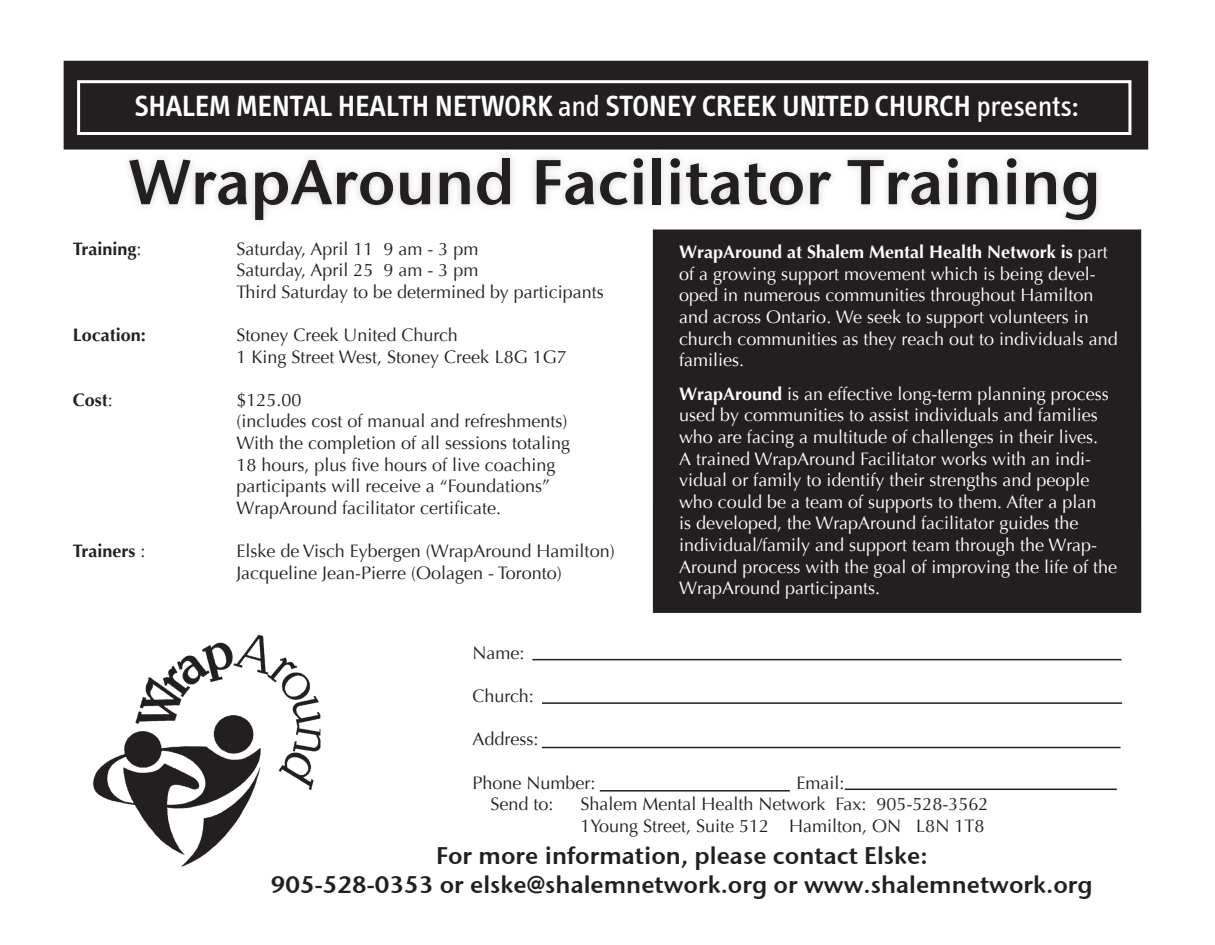
<style>
.page{position:relative;width:1215px;height:945px;background:#fff}
.page>*{position:absolute;margin:0;border:0;box-sizing:border-box;transform-origin:0 0}
.t1{font:63px "Stone Sans Sem ITCTT Semi";color:#231f20}
.t2{font:600 30px "Info";color:#fff}
.t3{font:24px "Stone Sans Sem ITCTT Semi";color:#231f20}
.t4{font:18px/21.6px "Optima";color:#fff}
.t5{font:18px/21.6px "Optima";color:#231f20}
.t6{font:700 18px "Optima";color:#231f20}
.s1{font-weight:400}
.s2{font-weight:700}
</style>
<div class="page">
<div style="left:654px;top:230px;width:487px;height:382px;background:#231f20"></div>
<div style="left:653px;top:230px;width:488px;height:383px;border:2px solid #231f20"></div>
<img style="left:93px;top:634px;width:228px;height:233px">
<div style="left:64px;top:62px;width:1084px;height:87px;background:#231f20"></div>
<div style="left:64px;top:61px;width:1084px;height:89px;border:2px solid #231f20"></div>
<div style="left:77px;top:80px;width:1054px;height:55px;border:3px solid #fff"></div>
<div style="left:122px;top:150px;width:982px;height:78px;background:#6c6d70;opacity:.3"></div>
<hr style="left:532px;top:659px;width:590px;height:1px;background:#231f20">
<hr style="left:542px;top:702px;width:580px;height:2px;background:#231f20">
<hr style="left:542px;top:747px;width:579px;height:1px;background:#231f20">
<hr style="left:845px;top:789px;width:272px;height:1px;background:#231f20">
<hr style="left:600px;top:790px;width:190px;height:2px;background:#231f20">
<p class="t2" style="left:135px;top:89px;width:945px">SHALEM MENTAL HEALTH NETWORK <span class="s1">and</span> STONEY CREEK UNITED CHURCH <span class="s1">presents:</span></p>
<p class="t1" style="left:129px;top:129px;width:973px">WrapAround Facilitator Training</p>
<p class="t6" style="left:73px;top:238px;width:70px">Training<span class="s1">:</span></p>
<p class="t5" style="left:236px;top:238px;width:369px">Saturday, April 11 9 am - 3 pm<br>Saturday, April 25 9 am - 3 pm<br>Third Saturday to be determined by participants</p>
<p class="t6" style="left:73px;top:324px;width:75px">Location:</p>
<p class="t5" style="left:236px;top:324px;width:332px">Stoney Creek United Church<br>1 King Street West, Stoney Creek L8G 1G7</p>
<p class="t6" style="left:73px;top:389px;width:42px">Cost<span class="s1">:</span></p>
<p class="t5" style="left:236px;top:389px;width:333px">$125.00<br>(includes cost of manual and refreshments)</p>
<p class="t5" style="left:236px;top:432px;width:335px">With the completion of all sessions totaling 18 hours, plus five hours of live coaching participants will receive a “Foundations” WrapAround facilitator certificate.</p>
<p class="t6" style="left:73px;top:540px;width:74px">Trainers <span class="s1">:</span></p>
<p class="t5" style="left:236px;top:540px;width:380px">Elske de Visch Eybergen (WrapAround Hamilton)<br>Jacqueline Jean-Pierre (Oolagen - Toronto)</p>
<p class="t4" style="left:679px;top:242px;width:440px"><span class="s2">WrapAround at Shalem Mental Health Network is</span> part of a growing support movement which is being devel&shy;oped in numerous communities throughout Hamilton and across Ontario. We seek to support volunteers in church communities as they reach out to individuals and families.</p>
<p class="t4" style="left:679px;top:383px;width:439px"><span class="s2">WrapAround</span> is an effective long-term planning process used by communities to assist individuals and families who are facing a multitude of challenges in their lives.<br>A trained WrapAround Facilitator works with an indi&shy;vidual or family to identify their strengths and people who could be a team of supports to them. After a plan<br>is developed, the WrapAround facilitator guides the individual/family and support team through the Wrap-Around process with the goal of improving the life of the WrapAround participants.</p>
<p class="t5" style="left:472px;top:642px;width:54px">Name:</p>
<p class="t5" style="left:472px;top:685px;width:63px">Church:</p>
<p class="t5" style="left:472px;top:729px;width:68px">Address:</p>
<p class="t5" style="left:472px;top:772px;width:125px">Phone Number:</p>
<p class="t5" style="left:796px;top:772px;width:50px">Email:</p>
<p class="t5" style="left:490px;top:793px;width:65px">Send to:</p>
<p class="t5" style="left:580px;top:793px;width:409px">Shalem Mental Health Network Fax: 905-528-3562<br>1Young Street, Suite 512 Hamilton, ON L8N 1T8</p>
<p class="t3" style="left:436px;top:836px;width:493px">For more information, please contact Elske:</p>
<p class="t3" style="left:271px;top:865px;width:823px">905-528-0353 or elske@shalemnetwork.org or www.shalemnetwork.org</p>
</div>
